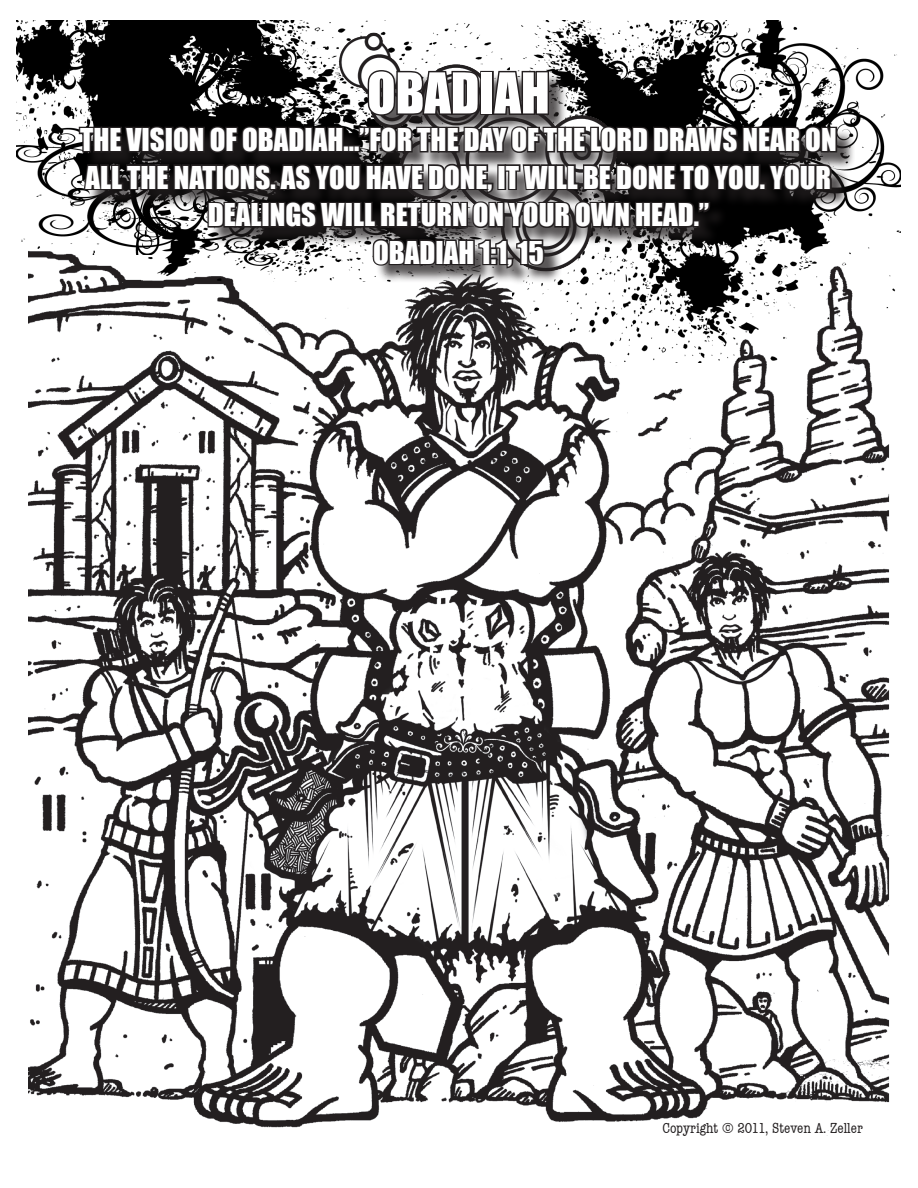
<style>
.page{position:relative;width:918px;height:1188px;background:#fff}
.page>*{position:absolute;margin:0;border:0;box-sizing:border-box;transform-origin:0 0}
.t1{font:52.05px "Impact";color:#fff}
.t2{font:28.95px/37.5px "Impact";color:#fff;text-align:center}
.t3{font:condensed 15px "American Typewriter";color:#231f20}
</style>
<div class="page">
<img style="left:28px;top:281px;width:862px;height:855px">
<img style="left:16px;top:20px;width:454px;height:261px">
<img style="left:513px;top:20px;width:388px;height:343px">
<img style="left:332px;top:29px;width:290px;height:26px">
<div style="left:81px;top:73px;width:774px;height:212px;background:#231f20;opacity:.75"></div>
<svg style="left:77px;top:55px;width:762px;height:215px"></svg>
<p class="t1" style="left:367px;top:61px;width:184px">OBADIAH</p>
<p class="t2" style="left:80px;top:121px;width:758px">THE VISION OF OBADIAH...”FOR THE DAY OF THE LORD DRAWS NEAR ON<br>ALL THE NATIONS. AS YOU HAVE DONE, IT WILL BE DONE TO YOU. YOUR<br>DEALINGS WILL RETURN ON YOUR OWN HEAD.”</p>
<p class="t2" style="left:373px;top:233px;width:172px">OBADIAH 1:1, 15</p>
<p class="t3" style="left:662px;top:1117px;width:202px">Copyright © 2011, Steven A. Zeller</p>
</div>
